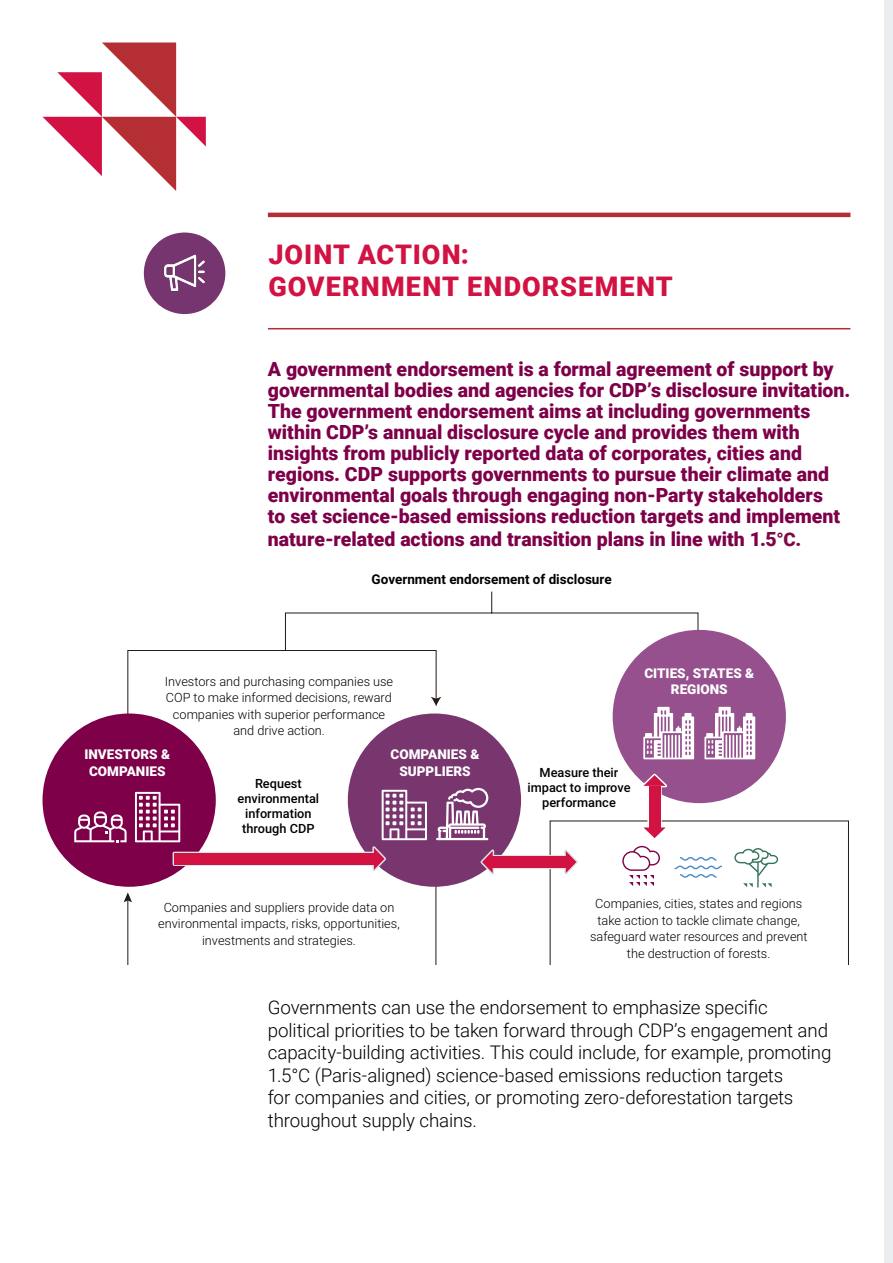
<style>
.page{position:relative;width:893px;height:1263px;background:#fff}
.page>*{position:absolute;margin:0;border:0;box-sizing:border-box;transform-origin:0 0}
.t1{font:900 27px/31.5px "Roboto";letter-spacing:.04em;color:#d11242}
.t2{font:900 19.5px/21.1px "Roboto";color:#7d0049}
.t3{font:300 18.75px/22.5px "Roboto";letter-spacing:-.01em;color:#000}
.t4{font:900 13.5px/16.5px "Roboto";color:#fff;text-align:center}
.t5{font:700 13.5px "Roboto";color:#000}
.t6{font:300 12.75px/16.5px "Roboto";color:#000;text-align:center}
.t7{font:500 12.75px/15px "Roboto";color:#000;text-align:center}
.s1{color:#7d0845}
.s2{font-size:18.75px;color:#7d0845}
</style>
<div class="page">
<div style="left:884px;top:0;width:9px;height:1263px;background:#eaeef0"></div>
<svg style="left:127px;top:591px;width:572px;height:149px"></svg>
<svg style="left:431px;top:697px;width:10px;height:9px"></svg>
<div style="left:43px;top:713px;width:173px;height:174px;background:#7d0049;border-radius:50%"></div>
<div style="left:348px;top:713px;width:173px;height:174px;background:#78356e;border-radius:50%"></div>
<div style="left:613px;top:630px;width:173px;height:173px;background:#95508d;border-radius:50%"></div>
<svg style="left:704px;top:707px;width:51px;height:52px"></svg>
<svg style="left:643px;top:707px;width:51px;height:52px"></svg>
<div style="left:489px;top:855px;width:78px;height:14px;background:#dde6e6"></div>
<svg style="left:74px;top:788px;width:422px;height:176px"></svg>
<div style="left:490px;top:856px;width:76px;height:12px;background:#d11242"></div>
<svg style="left:660px;top:789px;width:2px;height:31px"></svg>
<svg style="left:636px;top:773px;width:31px;height:16px"></svg>
<svg style="left:550px;top:820px;width:299px;height:144px"></svg>
<div style="left:649px;top:786px;width:11px;height:44px;background:#d11242"></div>
<hr style="left:268px;top:213px;width:582px;height:4px;background:#b42e34">
<hr style="left:268px;top:328px;width:582px;height:1px;background:#b42e34">
<svg style="left:43px;top:43px;width:163px;height:148px"></svg>
<div style="left:144px;top:233px;width:81px;height:81px;background:#76356e;border-radius:50%"></div>
<img style="left:164px;top:254px;width:41px;height:38px">
<h1 class="t1" style="left:268px;top:238px;width:406px">JOINT ACTION:<br>GOVERNMENT ENDORSEMENT</h1>
<p class="t2" style="left:268px;top:358px;width:584px">A government endorsement is a formal agreement of support by governmental bodies and agencies for CDP’s disclosure invitation.<br>The government endorsement aims at including governments within CDP’s annual disclosure cycle and provides them with insights from publicly reported data of corporates, cities and regions. CDP supports governments to pursue their climate and environmental goals through engaging non-Party stakeholders<br>to set science-based emissions reduction targets and implement nature-related actions and transition plans in line with 1.<span class="s1">5</span><span class="s2">°C</span><span class="s1">.</span></p>
<p class="t5" style="left:372px;top:570px;width:242px">Government endorsement of disclosure</p>
<p class="t6" style="left:165px;top:672px;width:230px">Investors and purchasing companies use COP to make informed decisions, reward companies with superior performance and drive action.</p>
<p class="t4" style="left:84px;top:745px;width:87px">INVESTORS &amp;<br>COMPANIES</p>
<p class="t4" style="left:391px;top:745px;width:90px">COMPANIES &amp;<br>SUPPLIERS</p>
<p class="t7" style="left:238px;top:776px;width:83px">Request environmental information through CDP</p>
<p class="t4" style="left:644px;top:664px;width:111px">CITIES, STATES &amp;<br>REGIONS</p>
<p class="t7" style="left:527px;top:764px;width:105px">Measure their impact to improve performance</p>
<p class="t6" style="left:158px;top:898px;width:243px">Companies and suppliers provide data on environmental impacts, risks, opportunities, investments and strategies.</p>
<p class="t6" style="left:590px;top:895px;width:219px">Companies, cities, states and regions take action to tackle climate change, safeguard water resources and prevent the destruction of forests.</p>
<p class="t3" style="left:268px;top:995px;width:565px">Governments can use the endorsement to emphasize specific political priorities to be taken forward through CDP’s engagement and capacity-building activities. This could include, for example, promoting 1.5°C (Paris-aligned) science-based emissions reduction targets<br>for companies and cities, or promoting zero-deforestation targets throughout supply chains.</p>
</div>
